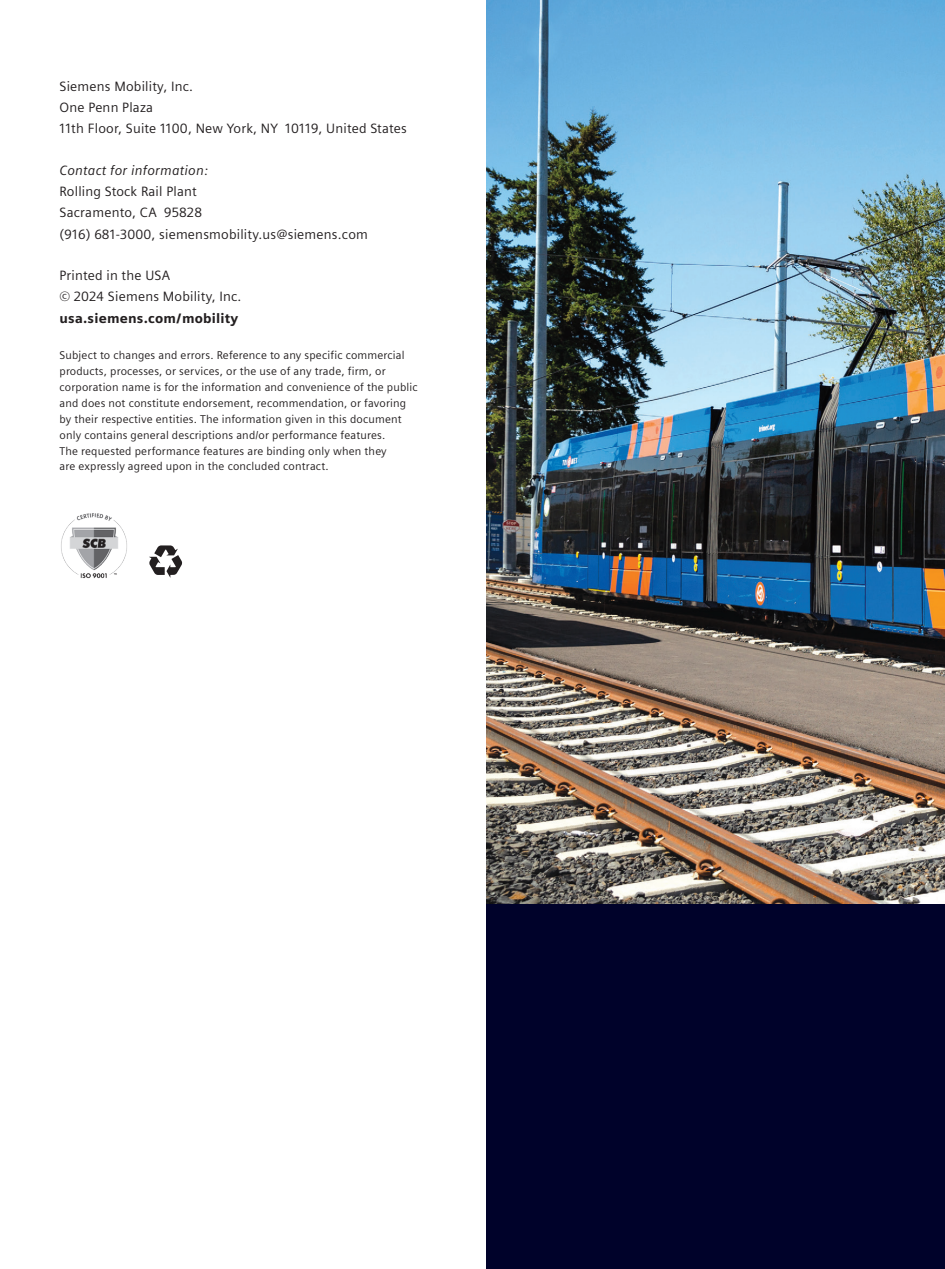
<style>
.page{position:relative;width:945px;height:1269px;background:#fff}
.page>*{position:absolute;margin:0;border:0;box-sizing:border-box;transform-origin:0 0}
.t1{font:13.5px/21.3px "Siemens Sans";letter-spacing:.015em;color:#231f20}
.t2{font:900 13.5px "Siemens Sans";letter-spacing:.015em;color:#231f20}
.t3{font:italic 13.5px "Siemens Sans";letter-spacing:.015em;color:#231f20}
.t4{font:11.25px/15.9px "Siemens Sans";letter-spacing:.015em;color:#231f20}
</style>
<div class="page">
<svg style="left:149px;top:545px;width:34px;height:33px"></svg>
<img style="left:61px;top:513px;width:66px;height:66px">
<img style="left:486px;top:0;width:459px;height:904px">
<div style="left:486px;top:904px;width:459px;height:365px;background:#00022a"></div>
<p class="t1" style="left:60px;top:75px;width:349px">Siemens Mobility, Inc.<br>One Penn Plaza<br>11th Floor, Suite 1100, New York, NY 10119, United States</p>
<p class="t3" style="left:60px;top:160px;width:150px">Contact for information:</p>
<p class="t1" style="left:60px;top:180px;width:310px">Rolling Stock Rail Plant<br>Sacramento, CA 95828<br>(916) 681-3000, siemensmobility.us@siemens.com</p>
<p class="t1" style="left:60px;top:264px;width:184px">Printed in the USA<br>© 2024 Siemens Mobility, Inc.</p>
<p class="t2" style="left:60px;top:307px;width:180px">usa.siemens.com/mobility</p>
<p class="t4" style="left:60px;top:346px;width:360px">Subject to changes and errors. Reference to any specific commercial products, processes, or services, or the use of any trade, firm, or corporation name is for the information and convenience of the public and does not constitute endorsement, recommendation, or favoring by their respective entities. The information given in this document only contains general descriptions and/or performance features.<br>The requested performance features are binding only when they<br>are expressly agreed upon in the concluded contract.</p>
</div>
